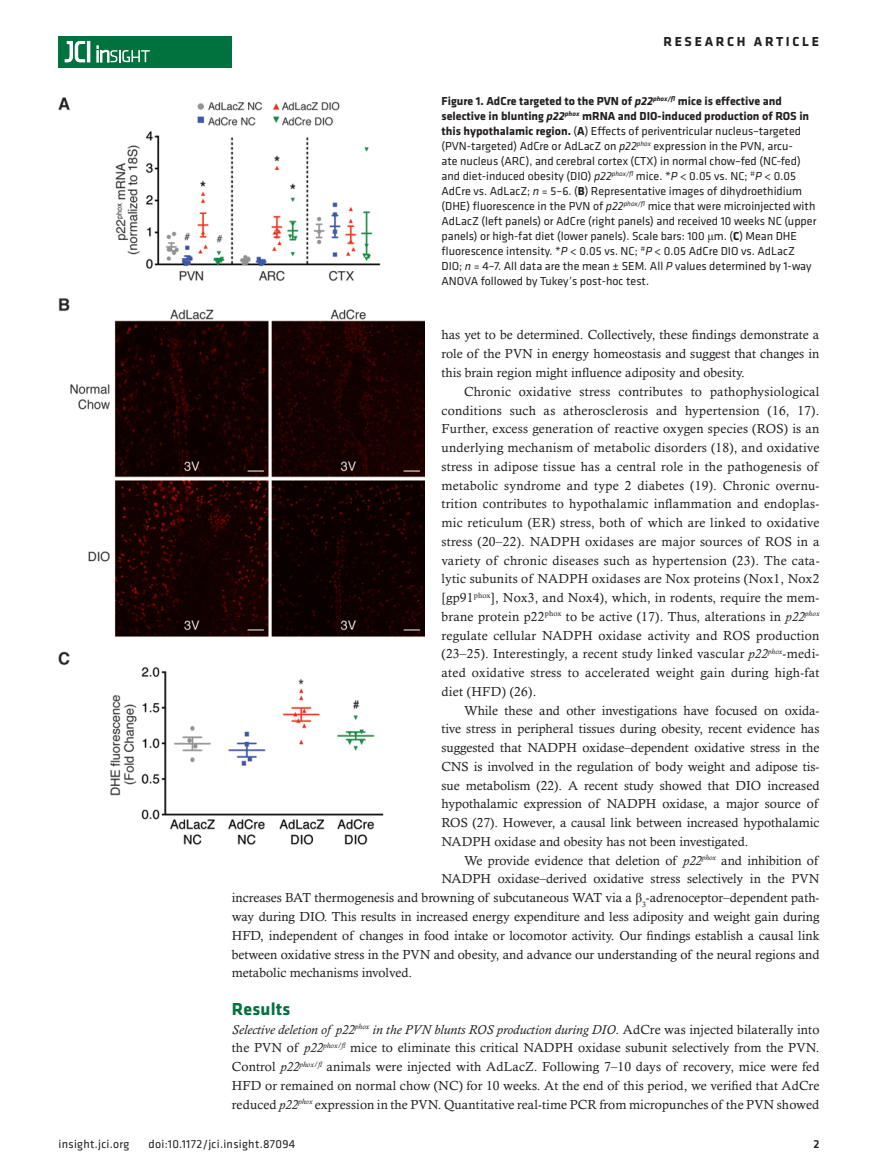
<style>
.page{position:relative;width:878px;height:1175px;background:#fff}
.page>*{position:absolute;margin:0;border:0;box-sizing:border-box;transform-origin:0 0}
.t1{font:700 18px "Klavika";letter-spacing:.01em;color:#00723e}
.t2{font:700 13.5px "Klavika Basic";letter-spacing:.2em;color:#231f20}
.t3{font:13.2px/18.8px "Calisto MT Std";color:#231f20;text-align:justify}
.t4{font:12px/15px "Klavika Basic";color:#231f20}
.t5{font:12px "Klavika Basic";letter-spacing:.025em;color:#231f20}
.t6{font:500 12px "Klavika Basic";color:#231f20}
.s1{font-weight:700}
.s2{font-weight:700;font-style:italic}
.s3{font-style:italic}
.s4{font-family:"Times New Roman"}
</style>
<div class="page">
<div style="left:59px;top:36px;width:173px;height:31px;background:#00723e"></div>
<hr style="left:87px;top:41px;width:3px;height:21px;background:#fff">
<svg style="left:64px;top:41px;width:21px;height:22px"></svg>
<svg style="left:97px;top:46px;width:53px;height:16px"></svg>
<img style="left:59px;top:97px;width:365px;height:748px">
<p class="t2" style="left:663px;top:32px;width:157px">RESEARCH ARTICLE</p>
<p class="t4" style="left:441px;top:93px;width:376px"><span class="s1">Figure 1. AdCre targeted to the PVN of</span> <span class="s2">p22</span><sup>phox/fl</sup> <span class="s1">mice is effective and selective in blunting</span> <span class="s2">p22</span><sup>phox</sup> <span class="s1">mRNA and DIO-induced production of ROS in this hypothalamic region.</span> (<span class="s1">A</span>) Effects of periventricular nucleus–targeted (PVN-targeted) AdCre or AdLacZ on <span class="s3">p22</span><sup>phox</sup> expression in the PVN, arcu-<br>ate nucleus (ARC), and cerebral cortex (CTX) in normal chow–fed (NC-fed) and diet-induced obesity (DIO) <span class="s3">p22</span><sup>phox/fl</sup> mice. *<span class="s3">P</span> &lt; 0.05 vs. NC; <sup>#</sup><span class="s3">P</span> &lt; 0.05<br>AdCre vs. AdLacZ; <span class="s3">n</span> = 5–6. (<span class="s1">B</span>) Representative images of dihydroethidium (DHE) fluorescence in the PVN of <span class="s3">p22</span><sup>phox/fl</sup> mice that were microinjected with AdLacZ (left panels) or AdCre (right panels) and received 10 weeks NC (upper panels) or high-fat diet (lower panels). Scale bars: 100 <span class="s4">μ</span>m. (<span class="s1">C</span>) Mean DHE fluorescence intensity. *<span class="s3">P</span> &lt; 0.05 vs. NC; <sup>#</sup><span class="s3">P</span> &lt; 0.05 AdCre DIO vs. AdLacZ DIO; <span class="s3">n</span> = 4–7. All data are the mean ± SEM. All <span class="s3">P</span> values determined by 1-way ANOVA followed by Tukey’s post-hoc test.</p>
<p class="t3" style="left:441px;top:325px;width:379px">has yet to be determined. Collectively, these findings demonstrate a role of the PVN in energy homeostasis and suggest that changes in this brain region might influence adiposity and obesity.</p>
<p class="t3" style="left:441px;top:382px;width:379px;text-indent:22px">Chronic oxidative stress contributes to pathophysiological conditions such as atherosclerosis and hypertension (16, 17).<br>Further, excess generation of reactive oxygen species (ROS) is an underlying mechanism of metabolic disorders (18), and oxidative stress in adipose tissue has a central role in the pathogenesis of metabolic syndrome and type 2 diabetes (19). Chronic overnu&shy;trition contributes to hypothalamic inflammation and endoplas&shy;mic reticulum (ER) stress, both of which are linked to oxidative stress (20–22). NADPH oxidases are major sources of ROS in a variety of chronic diseases such as hypertension (23). The cata&shy;lytic subunits of NADPH oxidases are Nox proteins (Nox1, Nox2 [gp91<sup>phox</sup>], Nox3, and Nox4), which, in rodents, require the mem&shy;brane protein p22<sup>phox</sup> to be active (17). Thus, alterations in <span class="s3">p22</span><sup>phox </sup>regulate cellular NADPH oxidase activity and ROS production (23–25). Interestingly, a recent study linked vascular <span class="s3">p22</span><sup>phox</sup>-medi&shy;ated oxidative stress to accelerated weight gain during high-fat diet (HFD) (26).</p>
<p class="t3" style="left:441px;top:701px;width:379px;text-indent:22px">While these and other investigations have focused on oxida&shy;tive stress in peripheral tissues during obesity, recent evidence has suggested that NADPH oxidase–dependent oxidative stress in the CNS is involved in the regulation of body weight and adipose tis&shy;sue metabolism (22). A recent study showed that DIO increased hypothalamic expression of NADPH oxidase, a major source of ROS (27). However, a causal link between increased hypothalamic NADPH oxidase and obesity has not been investigated.</p>
<p class="t3" style="left:464px;top:851px;width:355px">We provide evidence that deletion of <span class="s3">p22</span><sup>phox</sup> and inhibition of</p>
<p class="t3" style="left:441px;top:869px;width:379px">NADPH oxidase–derived oxidative stress selectively in the PVN</p>
<p class="t3" style="left:232px;top:888px;width:589px">increases BAT thermogenesis and browning of subcutaneous WAT via a <span class="s4">β</span><sub>3</sub>-adrenoceptor–dependent path-</p>
<p class="t3" style="left:232px;top:907px;width:589px">way during DIO. This results in increased energy expenditure and less adiposity and weight gain during</p>
<p class="t3" style="left:232px;top:925px;width:589px">HFD, independent of changes in food intake or locomotor activity. Our findings establish a causal link</p>
<p class="t3" style="left:232px;top:944px;width:589px">between oxidative stress in the PVN and obesity, and advance our understanding of the neural regions and</p>
<p class="t3" style="left:232px;top:963px;width:182px">metabolic mechanisms involved.</p>
<h1 class="t1" style="left:232px;top:995px;width:60px">Results</h1>
<p class="t3" style="left:232px;top:1019px;width:589px"><span class="s3">Selective deletion of p22</span><sup>phox</sup> <span class="s3">in the PVN blunts ROS production during DIO</span>. AdCre was injected bilaterally into the PVN of <span class="s3">p22</span><sup>phox/fl</sup> mice to eliminate this critical NADPH oxidase subunit selectively from the PVN.<br>Control <span class="s3">p22</span><sup>phox/fl</sup> animals were injected with AdLacZ. Following 7–10 days of recovery, mice were fed HFD or remained on normal chow (NC) for 10 weeks. At the end of this period, we verified that AdCre reduced <span class="s3">p22</span><sup>phox</sup> expression in the PVN. Quantitative real-time PCR from micropunches of the PVN showed</p>
<p class="t5" style="left:58px;top:1135px;width:72px">insight.jci.org</p>
<p class="t5" style="left:148px;top:1135px;width:148px">doi:10.1172/jci.insight.87094</p>
<p class="t6" style="left:813px;top:1135px;width:8px">2</p>
</div>
